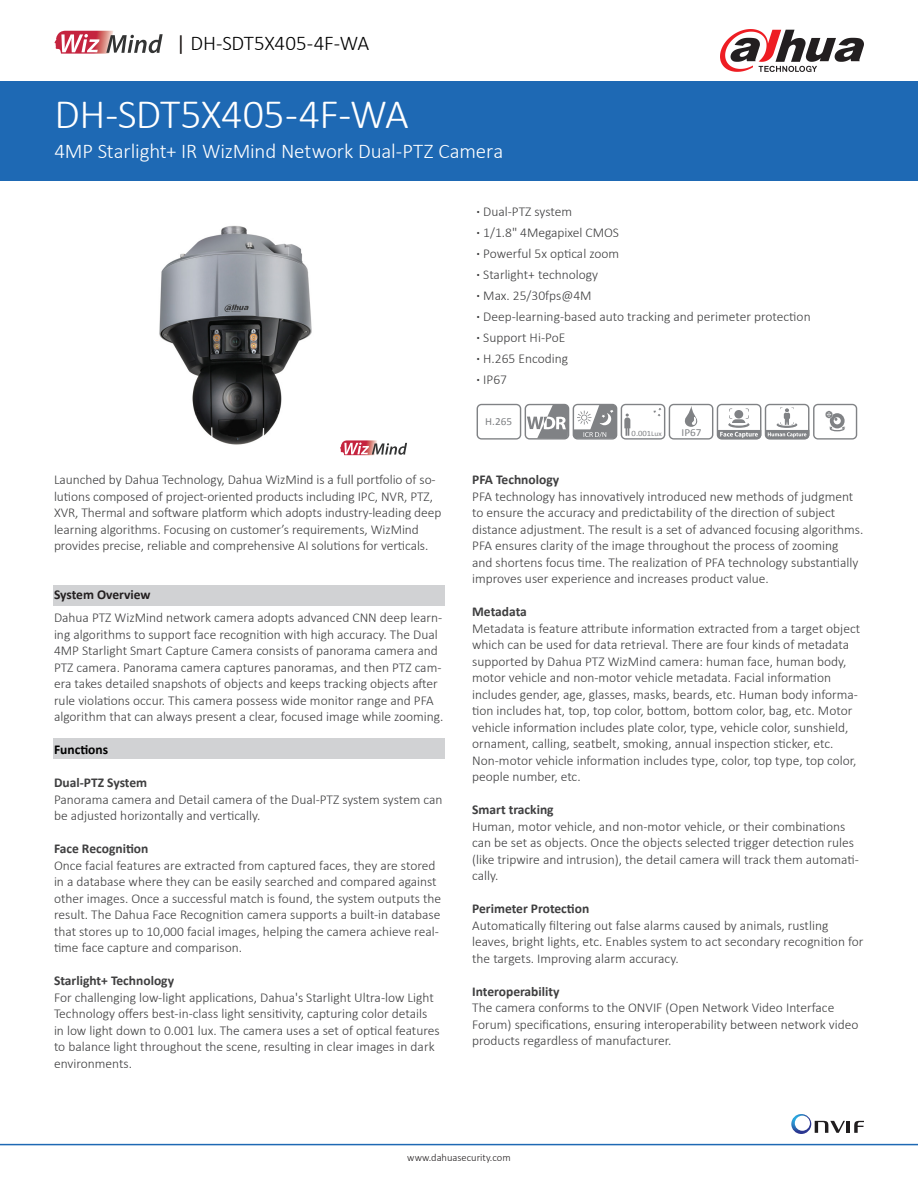
<style>
.page{position:relative;width:918px;height:1188px;background:#fff}
.page>*{position:absolute;margin:0;border:0;box-sizing:border-box;transform-origin:0 0}
.t1{font:300 42px "Calibri";letter-spacing:-.015em;color:#fff}
.t2{font:300 21px "Calibri";letter-spacing:-.01em;color:#fff}
.t3{font:300 21px "Calibri";letter-spacing:-.01em;color:#000}
.t4{font:300 13.5px/16.5px "Calibri";color:#3e3e3f}
.t5{font:700 13.5px "Calibri";color:#3e3e3f}
.t6{font:700 13.5px "Calibri";color:#231f20}
.t7{font:700 13.5px "Calibri";color:#000}
.t8{font:10.8px "Calibri";color:#808285;scale:1.04 1}
.t9{font:300 10.5px "Calibri";color:#231f20}
.t10{font:8.1px "Calibri";color:#808285;scale:1.06 1}
.s1{font-weight:400;color:#1b1513}
.s2{font-weight:700}
.s3{font-size:7.2px}
</style>
<div class="page">
<div style="left:0;top:81px;width:918px;height:100px;background:#1e69b4"></div>
<hr style="left:0;top:1144px;width:918px;height:1px;background:#1e69b4">
<svg style="left:720px;top:29px;width:144px;height:43px"></svg>
<img style="left:159px;top:225px;width:214px;height:231px">
<div style="left:53px;top:585px;width:392px;height:21px;background:#d1d2d4"></div>
<div style="left:54px;top:739px;width:391px;height:20px;background:#d1d2d4"></div>
<svg style="left:477px;top:404px;width:380px;height:36px"></svg>
<svg style="left:791px;top:1114px;width:73px;height:20px"></svg>
<svg style="left:55px;top:31px;width:108px;height:23px"></svg>
<svg style="left:340px;top:440px;width:67px;height:15px"></svg>
<p class="t3" style="left:176px;top:30px;width:195px"><span class="s1">|</span> DH-SDT5X405-4F-WA</p>
<p class="t1" style="left:55px;top:88px;width:356px">DH-SDT5X405-4F-WA</p>
<p class="t2" style="left:55px;top:138px;width:450px">4MP Starlight+ IR WizMind Network Dual-PTZ Camera</p>
<p class="t4" style="left:54px;top:471px;width:389px">Launched by Dahua Technology, Dahua WizMind is a full portfolio of so&shy;lutions composed of project-oriented products including IPC, NVR, PTZ, XVR, Thermal and software platform which adopts industry-leading deep learning algorithms. Focusing on customer’s requirements, WizMind provides precise, reliable and comprehensive AI solutions for verticals.</p>
<p class="t6" style="left:54px;top:586px;width:98px">System Overview</p>
<p class="t4" style="left:54px;top:609px;width:391px">Dahua PTZ WizMind network camera adopts advanced CNN deep learn&shy;ing algorithms to support face recognition with high accuracy. The Dual 4MP Starlight Smart Capture Camera consists of panorama camera and PTZ camera. Panorama camera captures panoramas, and then PTZ cam&shy;era takes detailed snapshots of objects and keeps tracking objects after rule violations occur. This camera possess wide monitor range and PFA algorithm that can always present a clear, focused image while zooming.</p>
<p class="t7" style="left:54px;top:741px;width:56px">Functions</p>
<p class="t5" style="left:54px;top:774px;width:95px">Dual-PTZ System</p>
<p class="t4" style="left:54px;top:791px;width:390px">Panorama camera and Detail camera of the Dual-PTZ system system can be adjusted horizontally and vertically.</p>
<p class="t5" style="left:54px;top:840px;width:96px">Face Recognition</p>
<p class="t4" style="left:54px;top:857px;width:389px">Once facial features are extracted from captured faces, they are stored in a database where they can be easily searched and compared against other images. Once a successful match is found, the system outputs the result. The Dahua Face Recognition camera supports a built-in database that stores up to 10,000 facial images, helping the camera achieve real&shy;time face capture and comparison.</p>
<p class="t5" style="left:54px;top:972px;width:122px">Starlight+ Technology</p>
<p class="t4" style="left:54px;top:989px;width:387px">For challenging low-light applications, Dahua's Starlight Ultra-low Light Technology offers best-in-class light sensitivity, capturing color details in low light down to 0.001 lux. The camera uses a set of optical features to balance light throughout the scene, resulting in clear images in dark environments.</p>
<p class="t4" style="left:477px;top:203px;width:97px"><span class="s2">·</span> Dual-PTZ system</p>
<p class="t4" style="left:477px;top:224px;width:144px"><span class="s2">·</span> 1/1.8" 4Megapixel CMOS</p>
<p class="t4" style="left:477px;top:245px;width:144px"><span class="s2">·</span> Powerful 5x optical zoom</p>
<p class="t4" style="left:477px;top:266px;width:123px"><span class="s2">·</span> Starlight+ technology</p>
<p class="t4" style="left:477px;top:287px;width:117px"><span class="s2">·</span> Max. 25/30fps@4M</p>
<p class="t4" style="left:477px;top:308px;width:336px"><span class="s2">·</span> Deep-learning-based auto tracking and perimeter protection</p>
<p class="t4" style="left:477px;top:329px;width:90px"><span class="s2">·</span> Support Hi-PoE</p>
<p class="t4" style="left:477px;top:350px;width:93px"><span class="s2">·</span> H.265 Encoding</p>
<p class="t4" style="left:477px;top:371px;width:32px"><span class="s2">·</span> IP67</p>
<p class="t8" style="left:485px;top:415px;width:27px">H.265</p>
<p class="t10" style="left:632px;top:428px;width:30px">0.001<span class="s3">Lux</span></p>
<p class="t8" style="left:682px;top:426px;width:21px">IP67</p>
<p class="t5" style="left:472px;top:471px;width:88px">PFA Technology</p>
<p class="t4" style="left:472px;top:488px;width:393px">PFA technology has innovatively introduced new methods of judgment to ensure the accuracy and predictability of the direction of subject distance adjustment. The result is a set of advanced focusing algorithms.<br>PFA ensures clarity of the image throughout the process of zooming<br>and shortens focus time. The realization of PFA technology substantially improves user experience and increases product value.</p>
<p class="t5" style="left:472px;top:603px;width:56px">Metadata</p>
<p class="t4" style="left:472px;top:620px;width:389px">Metadata is feature attribute information extracted from a target object which can be used for data retrieval. There are four kinds of metadata supported by Dahua PTZ WizMind camera: human face, human body, motor vehicle and non-motor vehicle metadata. Facial information includes gender, age, glasses, masks, beards, etc. Human body informa&shy;tion includes hat, top, top color, bottom, bottom color, bag, etc. Motor vehicle information includes plate color, type, vehicle color, sunshield, ornament, calling, seatbelt, smoking, annual inspection sticker, etc.<br>Non-motor vehicle information includes type, color, top type, top color, people number, etc.</p>
<p class="t5" style="left:472px;top:801px;width:83px">Smart tracking</p>
<p class="t4" style="left:472px;top:818px;width:388px">Human, motor vehicle, and non-motor vehicle, or their combinations can be set as objects. Once the objects selected trigger detection rules (like tripwire and intrusion), the detail camera will track them automati&shy;cally.</p>
<p class="t5" style="left:472px;top:900px;width:119px">Perimeter Protection</p>
<p class="t4" style="left:472px;top:917px;width:393px">Automatically filtering out false alarms caused by animals, rustling leaves, bright lights, etc. Enables system to act secondary recognition for the targets. Improving alarm accuracy.</p>
<p class="t5" style="left:472px;top:982px;width:89px">Interoperability</p>
<p class="t4" style="left:472px;top:999px;width:388px">The camera conforms to the ONVIF (Open Network Video Interface<br>Forum) specifications, ensuring interoperability between network video products regardless of manufacturer.</p>
<p class="t9" style="left:407px;top:1151px;width:105px">www.dahuasecurity.com</p>
</div>
